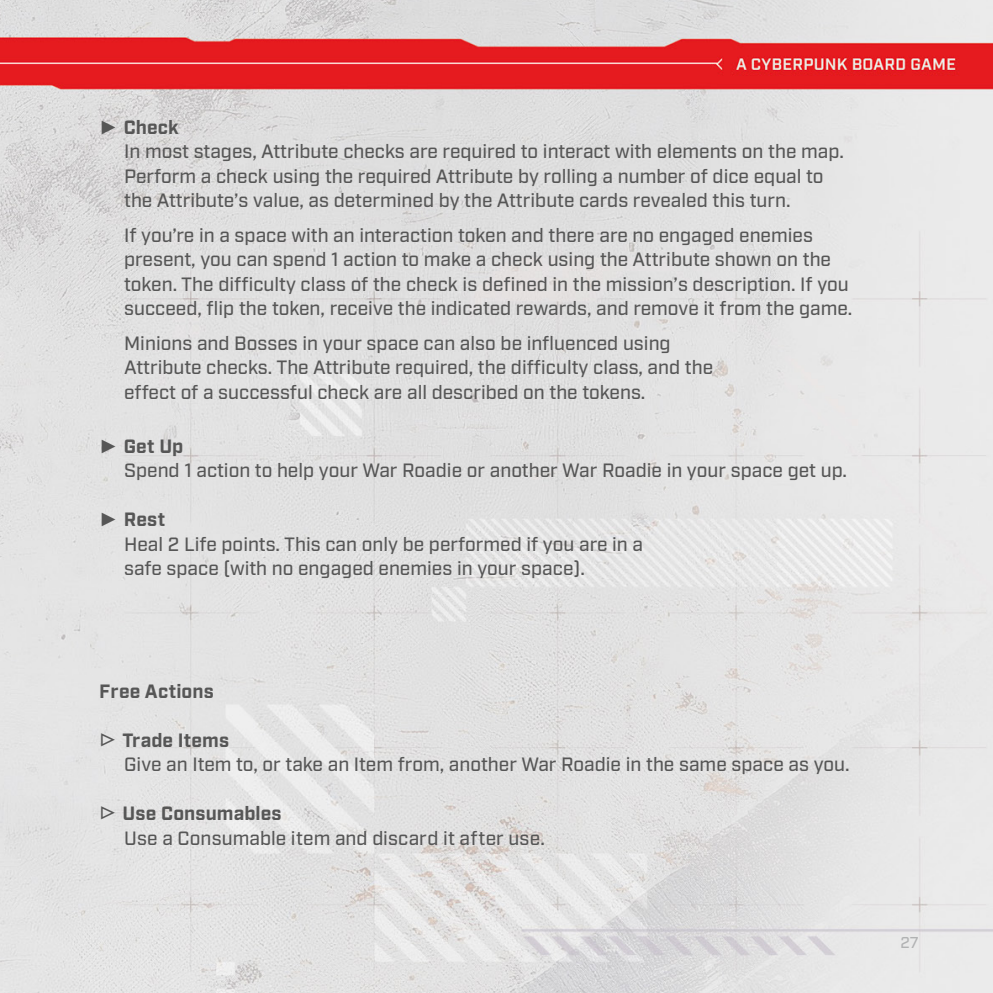
<style>
.page{position:relative;width:993px;height:993px;background:#fff}
.page>*{position:absolute;margin:0;border:0;box-sizing:border-box;transform-origin:0 0}
.t1{font:500 19.25px/24.5px "Industry";color:#565656}
.t2{font:700 19.25px "Industry";letter-spacing:.005em;color:#565656}
.t3{font:500 15.75px "Industry";color:#b1b2b3}
.s1{font-family:"Arial";font-weight:400}
.s2{font-weight:700}
.s3{font-family:"Minion Pro";font-weight:400;font-size:28px}
</style>
<div class="page">
<img style="left:0;top:0;width:992px;height:992px">
<p class="t1" style="left:124px;top:115px;width:721px;text-indent:-25px"><span class="s1">►</span> <span class="s2">Check<br></span>In most stages, Attribute checks are required to interact with elements on the map.<br>Perform a check using the required Attribute by rolling a number of dice equal to the Attribute’s value, as determined by the Attribute cards revealed this turn.</p>
<p class="t1" style="left:124px;top:223px;width:729px">If you’re in a space with an interaction token and there are no engaged enemies present, you can spend 1 action to make a check using the Attribute shown on the token. The difficulty class of the check is defined in the mission’s description. If you succeed, flip the token, receive the indicated rewards, and remove it from the game.</p>
<p class="t1" style="left:124px;top:331px;width:590px">Minions and Bosses in your space can also be influenced using<br>Attribute checks. The Attribute required, the difficulty class, and the effect of a successful check are all described on the tokens.</p>
<p class="t1" style="left:124px;top:434px;width:724px;text-indent:-25px"><span class="s1">►</span> <span class="s2">Get Up<br></span>Spend 1 action to help your War Roadie or another War Roadie in your space get up.</p>
<p class="t1" style="left:124px;top:507px;width:520px;text-indent:-25px"><span class="s1">►</span> <span class="s2">Rest<br></span>Heal 2 Life points. This can only be performed if you are in a safe space (with no engaged enemies in your space).</p>
<p class="t2" style="left:99px;top:679px;width:116px">Free Actions</p>
<p class="t1" style="left:124px;top:728px;width:726px;text-indent:-25px"><span class="s3">▷</span> <span class="s2">Trade Items<br></span>Give an Item to, or take an Item from, another War Roadie in the same space as you.</p>
<p class="t1" style="left:124px;top:801px;width:422px;text-indent:-25px"><span class="s3">▷</span> <span class="s2">Use Consumables<br></span>Use a Consumable item and discard it after use.</p>
<p class="t3" style="left:900px;top:932px;width:20px">27</p>
</div>
